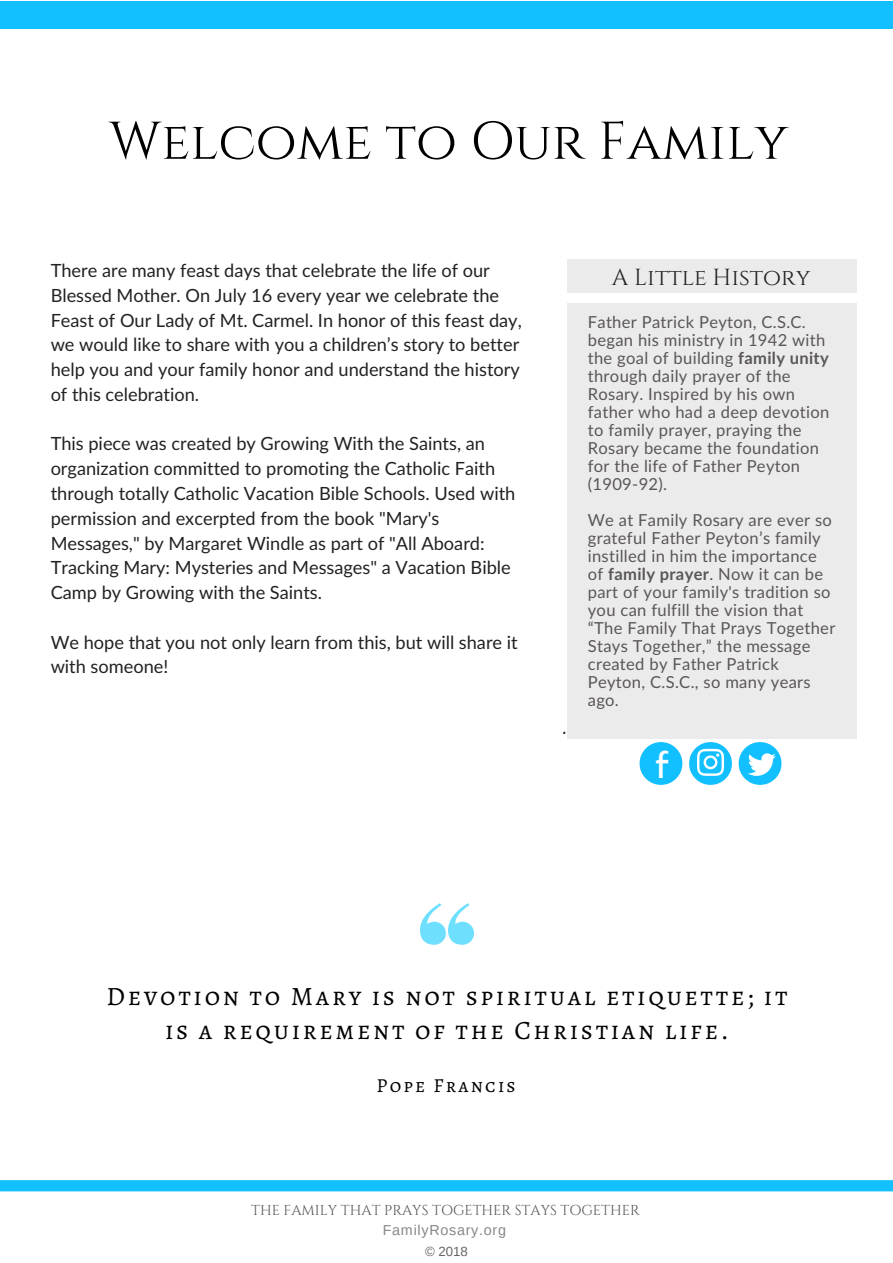
<style>
.page{position:relative;width:893px;height:1263px;background:#fff}
.page>*{position:absolute;margin:0;border:0;box-sizing:border-box;transform-origin:0 0}
.t1{font:52.95px "Cinzel";color:#000}
.t2{font:37.5px "Kollektif";color:#fff}
.t3{font:26.55px/33.8px "Alegreya SC";letter-spacing:.1em;color:#000;text-align:center}
.t4{font:23.25px "Cinzel";color:#222}
.t5{font:19.8px "Alegreya SC";letter-spacing:.11em;color:#000}
.t6{font:italic 19.8px "Arimo";color:#222}
.t7{font:18.15px/24.8px "Lato Latin";color:#222}
.t8{font:16.5px/18px "Lato Latin";letter-spacing:.02em;color:#5b5657}
.t9{font:14.4px "Cinzel";color:#5b5657}
.t10{font:14.4px "Arimo";letter-spacing:.05em;color:#878787}
.t11{font:13.2px "Arimo";color:#666}
.s1{font-family:"Lato";font-weight:700}
</style>
<div class="page">
<div style="left:0;top:1px;width:893px;height:27px;background:#13c0ff"></div>
<div style="left:567px;top:259px;width:290px;height:480px;background:#ebebeb"></div>
<svg style="left:640px;top:742px;width:42px;height:43px"></svg>
<div style="left:560px;top:294px;width:305px;height:9px;background:#fff"></div>
<svg style="left:689px;top:742px;width:43px;height:43px"></svg>
<svg style="left:739px;top:742px;width:42px;height:43px"></svg>
<svg style="left:420px;top:903px;width:54px;height:42px"></svg>
<div style="left:0;top:1180px;width:893px;height:11px;background:#13c0ff"></div>
<h1 class="t1" style="left:109px;top:107px;width:681px">Welcome to Our Family</h1>
<p class="t7" style="left:51px;top:258px;width:473px">There are many feast days that celebrate the life of our Blessed Mother. On July 16 every year we celebrate the Feast of Our Lady of Mt. Carmel. In honor of this feast day, we would like to share with you a children’s story to better help you and your family honor and understand the history of this celebration.</p>
<p class="t7" style="left:51px;top:431px;width:466px">This piece was created by Growing With the Saints, an organization committed to promoting the Catholic Faith through totally Catholic Vacation Bible Schools. Used with permission and excerpted from the book "Mary's Messages," by Margaret Windle as part of "All Aboard:<br>Tracking Mary: Mysteries and Messages" a Vacation Bible Camp by Growing with the Saints.</p>
<p class="t7" style="left:51px;top:629px;width:469px">We hope that you not only learn from this, but will share it with someone!</p>
<p class="t6" style="left:562px;top:716px;width:7px">.</p>
<p class="t4" style="left:612px;top:262px;width:200px">A Little History</p>
<p class="t8" style="left:588px;top:312px;width:243px">Father Patrick Peyton, C.S.C. began his ministry in 1942 with the goal of building <span class="s1">family unity </span>through daily prayer of the<br>Rosary. Inspired by his own father who had a deep devotion to family prayer, praying the<br>Rosary became the foundation for the life of Father Peyton (1909-92).</p>
<p class="t8" style="left:588px;top:510px;width:249px">We at Family Rosary are ever so grateful Father Peyton’s family instilled in him the importance of <span class="s1">family prayer</span>. Now it can be part of your family's tradition so you can fulfill the vision that “The Family That Prays Together<br>Stays Together,” the message created by Father Patrick<br>Peyton, C.S.C., so many years ago.</p>
<h2 class="t2" style="left:654px;top:748px;width:16px">f</h2>
<h3 class="t3" style="left:106px;top:979px;width:683px">Devotion to Mary is not spiritual etiquette; it is a requirement of the Christian life.</h3>
<p class="t5" style="left:377px;top:1072px;width:140px">Pope Francis</p>
<p class="t9" style="left:251px;top:1201px;width:390px">THE FAMILY THAT PRAYS TOGETHER STAYS TOGETHER</p>
<p class="t10" style="left:383px;top:1222px;width:125px">FamilyRosary.org</p>
<p class="t11" style="left:425px;top:1243px;width:44px">© 2018</p>
</div>
